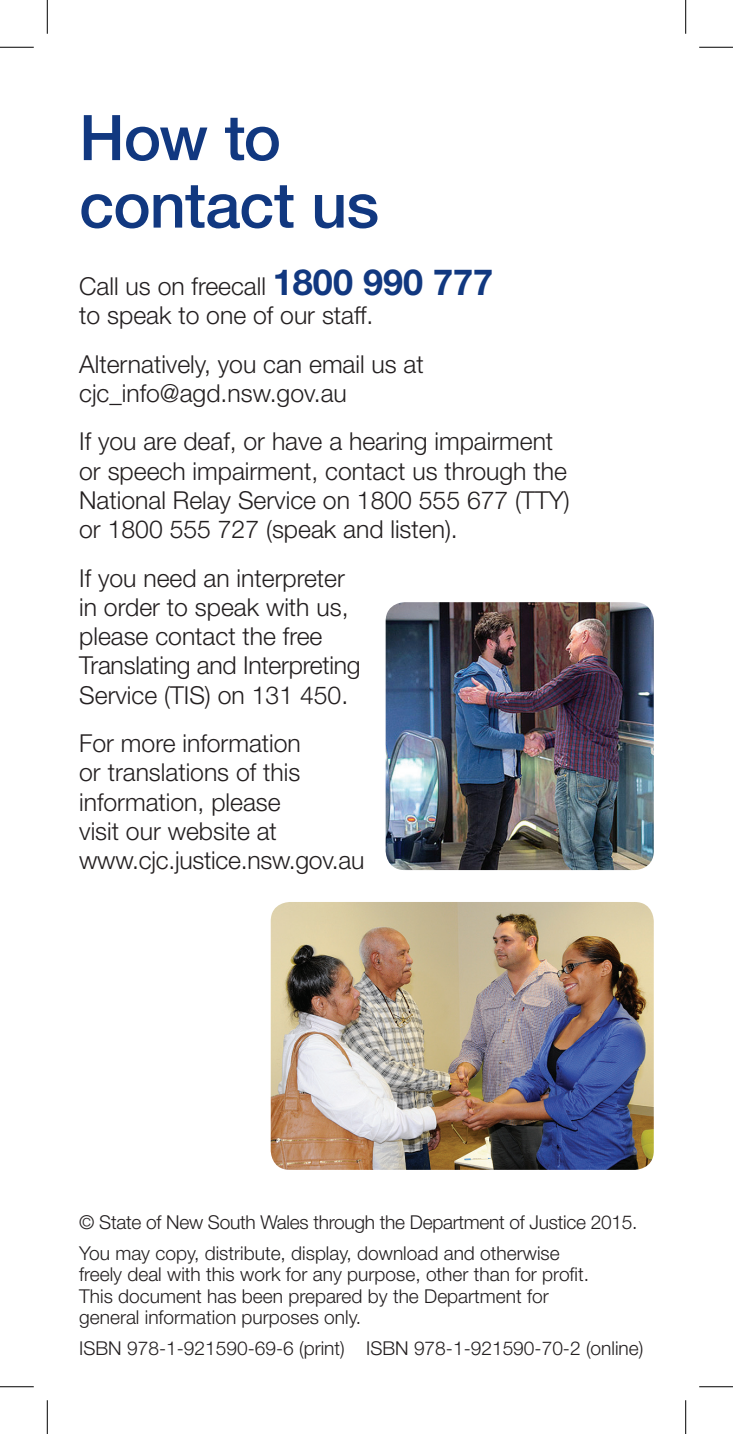
<style>
.page{position:relative;width:733px;height:1434px;background:#fff}
.page>*{position:absolute;margin:0;border:0;box-sizing:border-box;transform-origin:0 0}
.t1{font:500 63px/67.5px "Helvetica Neue";letter-spacing:-.015em;color:#113880}
.t2{font:300 24.75px/29.2px "Helvetica Neue";color:#231f20}
.t3{font:300 19.12px/21.4px "Helvetica Neue";color:#231f20}
.s1{font-weight:700;font-size:36px;color:#113880}
</style>
<div class="page">
<img style="left:385px;top:602px;width:268px;height:268px">
<img style="left:270px;top:902px;width:383px;height:268px">
<hr style="left:0;top:47px;width:34px;height:1px;background:#000">
<hr style="left:699px;top:47px;width:33px;height:1px;background:#000">
<hr style="left:0;top:1386px;width:34px;height:1px;background:#000">
<hr style="left:699px;top:1386px;width:33px;height:1px;background:#000">
<hr style="left:47px;top:0;width:1px;height:34px;background:#000">
<hr style="left:47px;top:1400px;width:1px;height:34px;background:#000">
<hr style="left:685px;top:0;width:1px;height:34px;background:#000">
<hr style="left:685px;top:1400px;width:1px;height:34px;background:#000">
<h1 class="t1" style="left:79px;top:103px;width:301px">How to contact us</h1>
<p class="t2" style="left:79px;top:271px;width:415px">Call us on freecall <span class="s1">1800 990 777 </span>to speak to one of our staff.</p>
<p class="t2" style="left:79px;top:349px;width:346px">Alternatively, you can email us at cjc_info@agd.nsw.gov.au</p>
<p class="t2" style="left:79px;top:426px;width:492px">If you are deaf, or have a hearing impairment or speech impairment, contact us through the National Relay Service on 1800 555 677 (TTY) or 1800 555 727 (speak and listen).</p>
<p class="t2" style="left:79px;top:563px;width:283px">If you need an interpreter in order to speak with us, please contact the free<br>Translating and Interpreting<br>Service (TIS) on 131 450.</p>
<p class="t2" style="left:79px;top:728px;width:286px">For more information<br>or translations of this information, please<br>visit our website at www.cjc.justice.nsw.gov.au</p>
<p class="t3" style="left:79px;top:1206px;width:559px;line-height:31.1px">© State of New South Wales through the Department of Justice 2015.<br>You may copy, distribute, display, download and otherwise</p>
<p class="t3" style="left:79px;top:1263px;width:511px">freely deal with this work for any purpose, other than for profit.<br>This document has been prepared by the Department for general information purposes only.</p>
<p class="t3" style="left:79px;top:1337px;width:565px">ISBN 978-1-921590-69-6 (print) ISBN 978-1-921590-70-2 (online)</p>
</div>
